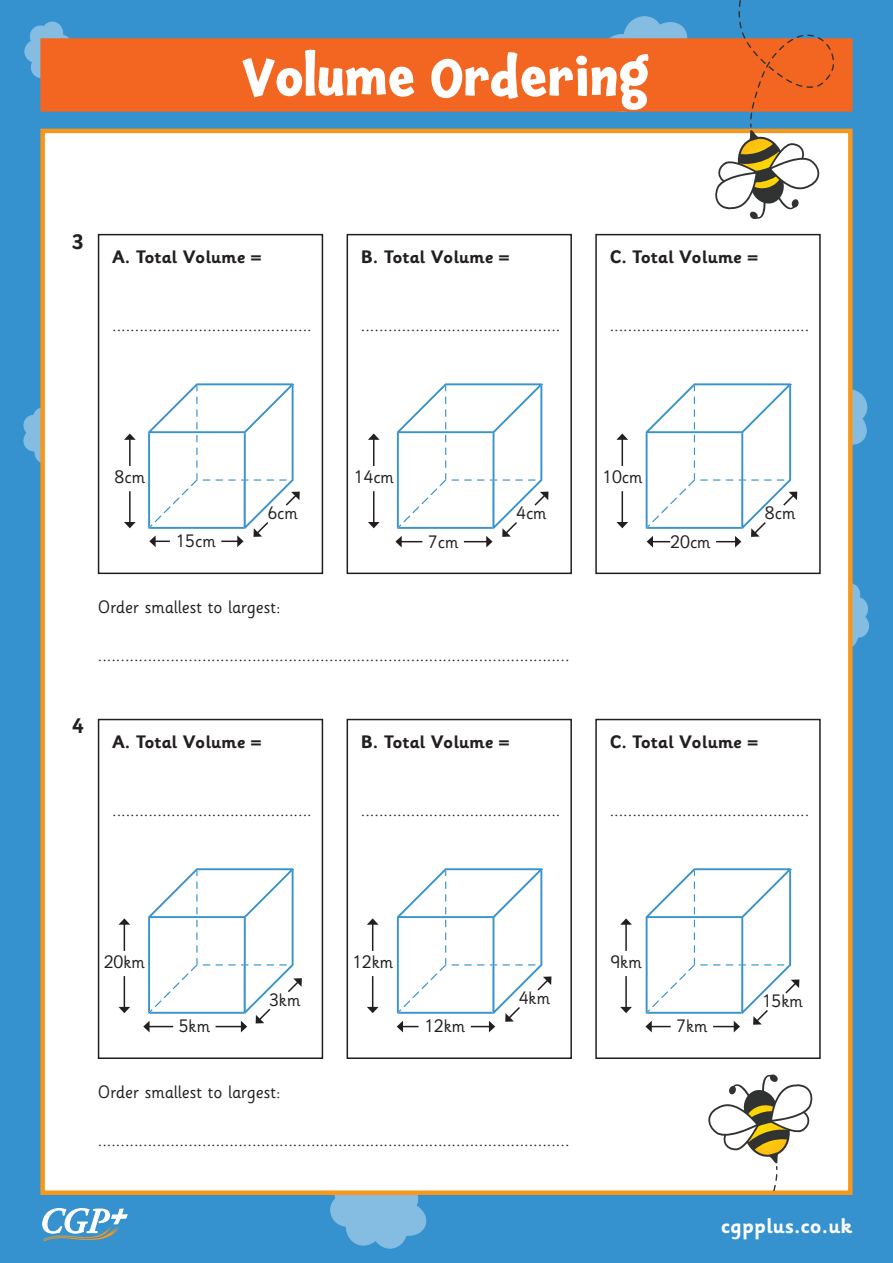
<style>
.page{position:relative;width:893px;height:1263px;background:#3592cf}
.page>*{position:absolute;margin:0;border:0;box-sizing:border-box;transform-origin:0 0}
.t1{font:700 52.5px "Chaloops";color:#fff}
.t2{font:700 21.15px "Sassoon Infant Std";color:#fff}
.t3{font:700 21px "Sassoon Infant Std";color:#231f20}
.t4{font:18px "Sassoon Infant Std";color:#231f20}
.t5{font:700 18px "Sassoon Infant Std";color:#231f20}
</style>
<div class="page">
<svg style="left:43px;top:1208px;width:84px;height:33px"></svg>
<svg style="left:853px;top:583px;width:16px;height:63px"></svg>
<svg style="left:330px;top:1195px;width:97px;height:54px"></svg>
<svg style="left:23px;top:408px;width:17px;height:54px"></svg>
<svg style="left:24px;top:21px;width:45px;height:57px"></svg>
<svg style="left:610px;top:16px;width:78px;height:22px"></svg>
<div style="left:40px;top:129px;width:813px;height:1066px;background:#fff;border:4px solid #f7981d"></div>
<div style="left:41px;top:39px;width:811px;height:72px;background:#f36621"></div>
<div style="left:40px;top:38px;width:813px;height:74px;border:2px solid #f36621"></div>
<div style="left:98px;top:234px;width:225px;height:340px;border:2px solid #231f20"></div>
<div style="left:98px;top:719px;width:225px;height:340px;border:2px solid #231f20"></div>
<svg style="left:118px;top:918px;width:12px;height:33px"></svg>
<hr style="left:124px;top:976px;width:1px;height:31px;background:#231f20">
<svg style="left:118px;top:1007px;width:12px;height:6px"></svg>
<svg style="left:97px;top:383px;width:203px;height:192px"></svg>
<svg style="left:143px;top:829px;width:181px;height:203px"></svg>
<div style="left:347px;top:234px;width:225px;height:340px;border:2px solid #231f20"></div>
<svg style="left:368px;top:433px;width:12px;height:33px"></svg>
<hr style="left:373px;top:491px;width:1px;height:32px;background:#231f20">
<svg style="left:368px;top:522px;width:12px;height:6px"></svg>
<div style="left:347px;top:719px;width:225px;height:340px;border:2px solid #231f20"></div>
<svg style="left:367px;top:918px;width:12px;height:33px"></svg>
<hr style="left:372px;top:976px;width:1px;height:31px;background:#231f20">
<svg style="left:367px;top:1007px;width:12px;height:6px"></svg>
<svg style="left:397px;top:868px;width:154px;height:164px"></svg>
<div style="left:595px;top:234px;width:226px;height:340px;border:2px solid #231f20"></div>
<svg style="left:395px;top:383px;width:243px;height:192px"></svg>
<svg style="left:646px;top:364px;width:222px;height:183px"></svg>
<div style="left:595px;top:719px;width:226px;height:340px;border:2px solid #231f20"></div>
<hr style="left:625px;top:924px;width:2px;height:27px;background:#231f20">
<svg style="left:620px;top:918px;width:12px;height:7px"></svg>
<hr style="left:625px;top:976px;width:2px;height:31px;background:#231f20">
<svg style="left:620px;top:1007px;width:12px;height:6px"></svg>
<svg style="left:645px;top:868px;width:154px;height:164px"></svg>
<svg style="left:715px;top:0;width:119px;height:219px"></svg>
<svg style="left:708px;top:1074px;width:104px;height:116px"></svg>
<h1 class="t1" style="left:243px;top:34px;width:409px">Volume Ordering</h1>
<p class="t3" style="left:72px;top:229px;width:13px">3</p>
<p class="t5" style="left:112px;top:246px;width:150px">A. Total Volume =</p>
<p class="t4" style="left:112px;top:314px;width:201px">............................................</p>
<p class="t5" style="left:361px;top:246px;width:150px">B. Total Volume =</p>
<p class="t4" style="left:361px;top:314px;width:201px">............................................</p>
<p class="t5" style="left:610px;top:246px;width:149px">C. Total Volume =</p>
<p class="t4" style="left:610px;top:314px;width:201px">............................................</p>
<p class="t4" style="left:115px;top:466px;width:32px">8cm</p>
<p class="t4" style="left:354px;top:466px;width:42px">14cm</p>
<p class="t4" style="left:267px;top:502px;width:32px">6cm</p>
<p class="t4" style="left:516px;top:502px;width:32px">4cm</p>
<p class="t4" style="left:175px;top:530px;width:42px">15cm</p>
<p class="t4" style="left:428px;top:530px;width:32px">7cm</p>
<p class="t4" style="left:98px;top:596px;width:184px">Order smallest to largest:</p>
<p class="t4" style="left:98px;top:644px;width:473px">........................................................................................................</p>
<p class="t3" style="left:72px;top:713px;width:13px">4</p>
<p class="t5" style="left:112px;top:731px;width:150px">A. Total Volume =</p>
<p class="t5" style="left:361px;top:731px;width:150px">B. Total Volume =</p>
<p class="t4" style="left:112px;top:799px;width:201px">............................................</p>
<p class="t4" style="left:361px;top:799px;width:201px">............................................</p>
<p class="t4" style="left:602px;top:466px;width:42px">10cm</p>
<p class="t4" style="left:670px;top:530px;width:42px">20cm</p>
<p class="t4" style="left:765px;top:502px;width:32px">8cm</p>
<p class="t5" style="left:610px;top:731px;width:149px">C. Total Volume =</p>
<p class="t4" style="left:610px;top:799px;width:201px">............................................</p>
<p class="t4" style="left:104px;top:951px;width:43px">20km</p>
<p class="t4" style="left:352px;top:951px;width:43px">12km</p>
<p class="t4" style="left:610px;top:951px;width:33px">9km</p>
<p class="t4" style="left:269px;top:989px;width:33px">3km</p>
<p class="t4" style="left:519px;top:987px;width:33px">4km</p>
<p class="t4" style="left:762px;top:990px;width:43px">15km</p>
<p class="t4" style="left:179px;top:1015px;width:33px">5km</p>
<p class="t4" style="left:424px;top:1015px;width:43px">12km</p>
<p class="t4" style="left:676px;top:1015px;width:33px">7km</p>
<p class="t4" style="left:98px;top:1080px;width:184px">Order smallest to largest:</p>
<p class="t4" style="left:98px;top:1128px;width:473px">........................................................................................................</p>
<p class="t2" style="left:721px;top:1213px;width:133px">cgpplus.co.uk</p>
</div>
